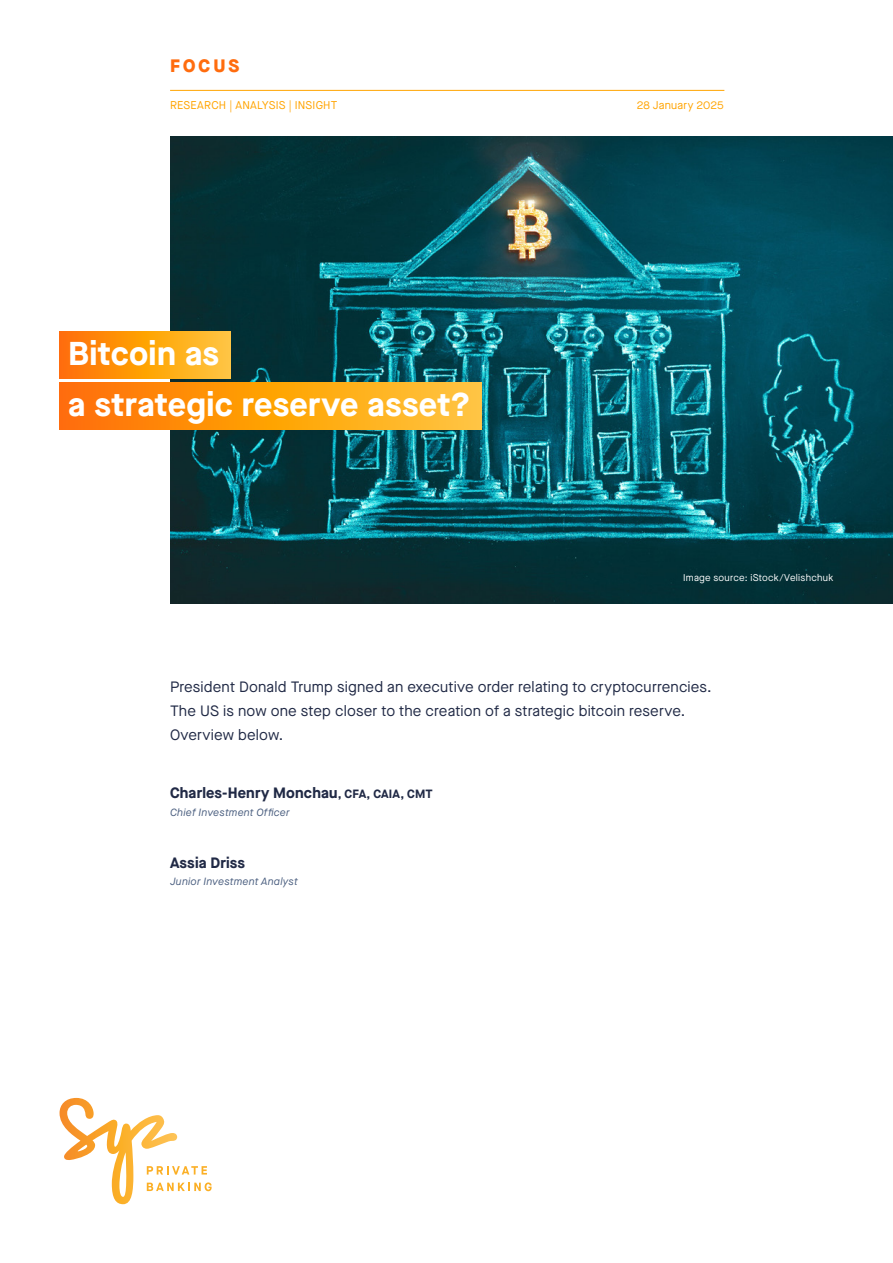
<style>
.page{position:relative;width:893px;height:1263px;background:#fff}
.page>*{position:absolute;margin:0;border:0;box-sizing:border-box;transform-origin:0 0}
.t1{font:700 33px/51px "Maison Neue";letter-spacing:.01em;color:#fff}
.t2{font:800 18px "Maison Neue";letter-spacing:.175em;color:#ff6c0e}
.t3{font:15px/24.3px "Maison Neue";letter-spacing:.01em;color:#202945}
.t4{font:700 15px "Maison Neue";letter-spacing:.01em;color:#202945}
.t5{font:11.25px "Maison Neue";letter-spacing:.02em;color:#ffa400}
.t6{font:italic 10.5px "Maison Neue";letter-spacing:.025em;color:#4b5f80}
.t7{font:9.75px "Maison Neue";letter-spacing:.03em;color:#fff}
.s1{font-size:12px}
</style>
<div class="page">
<hr style="left:170px;top:90px;width:554px;height:1px;background:#ffa400">
<svg style="left:60px;top:1098px;width:152px;height:106px"></svg>
<img style="left:170px;top:136px;width:723px;height:468px">
<svg style="left:59px;top:331px;width:171px;height:48px;background:#ff9d14"></svg>
<svg style="left:59px;top:382px;width:423px;height:48px;background:#ff9d14"></svg>
<p class="t2" style="left:170px;top:53px;width:71px">FOCUS</p>
<p class="t5" style="left:170px;top:98px;width:169px">RESEARCH | ANALYSIS | INSIGHT</p>
<p class="t5" style="left:637px;top:98px;width:88px">28 January 2025</p>
<h1 class="t1" style="left:68px;top:327px;width:404px">Bitcoin as<br>a strategic reserve asset?</h1>
<p class="t7" style="left:683px;top:571px;width:152px">Image source: iStock/Velishchuk</p>
<p class="t3" style="left:170px;top:674px;width:543px">President Donald Trump signed an executive order relating to cryptocurrencies.<br>The US is now one step closer to the creation of a strategic bitcoin reserve.<br>Overview below.</p>
<p class="t4" style="left:170px;top:782px;width:264px">Charles-Henry Monchau<span class="s1">, CFA, CAIA, CMT</span></p>
<p class="t6" style="left:170px;top:805px;width:121px">Chief Investment Officer</p>
<p class="t4" style="left:170px;top:852px;width:77px">Assia Driss</p>
<p class="t6" style="left:170px;top:874px;width:129px">Junior Investment Analyst</p>
</div>
